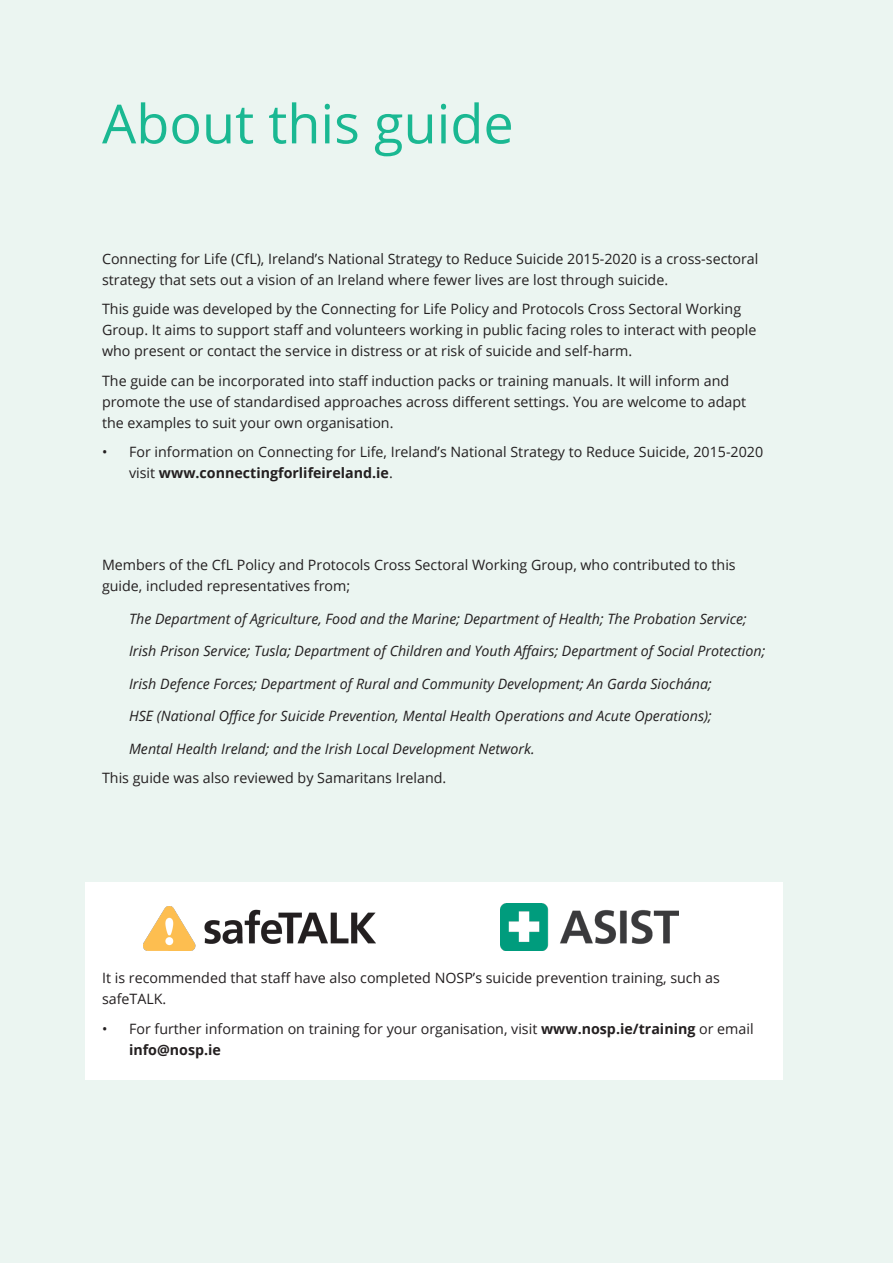
<style>
.page{position:relative;width:893px;height:1263px;background:#ebf5f1}
.page>*{position:absolute;margin:0;border:0;box-sizing:border-box;transform-origin:0 0}
._01__Section_head{font:54px "Open Sans";color:#1ab892}
._03__Bullets{font:14.25px/21px "Open Sans";color:#231f20}
._03__Bullets-2{font:italic 14.25px "Open Sans";color:#231f20}
.s1{font-weight:700}
</style>
<div class="page">
<div style="left:85px;top:882px;width:697px;height:198px;background:#fff"></div>
<img style="left:144px;top:907px;width:232px;height:44px">
<img style="left:501px;top:903px;width:178px;height:48px">
<p class="_01__Section_head" style="left:102px;top:87px;width:413px">About this guide</p>
<p class="_03__Bullets" style="left:102px;top:248px;width:658px">Connecting for Life (CfL), Ireland’s National Strategy to Reduce Suicide 2015-2020 is a cross-sectoral strategy that sets out a vision of an Ireland where fewer lives are lost through suicide.</p>
<p class="_03__Bullets" style="left:102px;top:298px;width:656px">This guide was developed by the Connecting for Life Policy and Protocols Cross Sectoral Working<br>Group. It aims to support staff and volunteers working in public facing roles to interact with people who present or contact the service in distress or at risk of suicide and self-harm.</p>
<p class="_03__Bullets" style="left:102px;top:370px;width:646px">The guide can be incorporated into staff induction packs or training manuals. It will inform and promote the use of standardised approaches across different settings. You are welcome to adapt the examples to suit your own organisation.</p>
<p class="_03__Bullets" style="left:129px;top:441px;width:636px;text-indent:-27px">• For information on Connecting for Life, Ireland’s National Strategy to Reduce Suicide, 2015-2020 visit <span class="s1">www.connectingforlifeireland.ie</span>.</p>
<p class="_03__Bullets" style="left:102px;top:554px;width:635px">Members of the CfL Policy and Protocols Cross Sectoral Working Group, who contributed to this guide, included representatives from;</p>
<p class="_03__Bullets-2" style="left:129px;top:609px;width:619px">The Department of Agriculture, Food and the Marine; Department of Health; The Probation Service;</p>
<p class="_03__Bullets-2" style="left:129px;top:641px;width:638px">Irish Prison Service; Tusla; Department of Children and Youth Affairs; Department of Social Protection;</p>
<p class="_03__Bullets-2" style="left:129px;top:674px;width:584px">Irish Defence Forces; Department of Rural and Community Development; An Garda Siochána;</p>
<p class="_03__Bullets-2" style="left:129px;top:706px;width:584px">HSE (National Office for Suicide Prevention, Mental Health Operations and Acute Operations);</p>
<p class="_03__Bullets-2" style="left:129px;top:739px;width:407px">Mental Health Ireland; and the Irish Local Development Network.</p>
<p class="_03__Bullets" style="left:102px;top:767px;width:346px">This guide was also reviewed by Samaritans Ireland.</p>
<p class="_03__Bullets" style="left:102px;top:967px;width:619px">It is recommended that staff have also completed NOSP’s suicide prevention training, such as safeTALK.</p>
<p class="_03__Bullets" style="left:129px;top:1017px;width:626px;text-indent:-27px">• For further information on training for your organisation, visit <span class="s1">www.nosp.ie/training</span> or email <span class="s1">info@nosp.ie</span></p>
</div>
